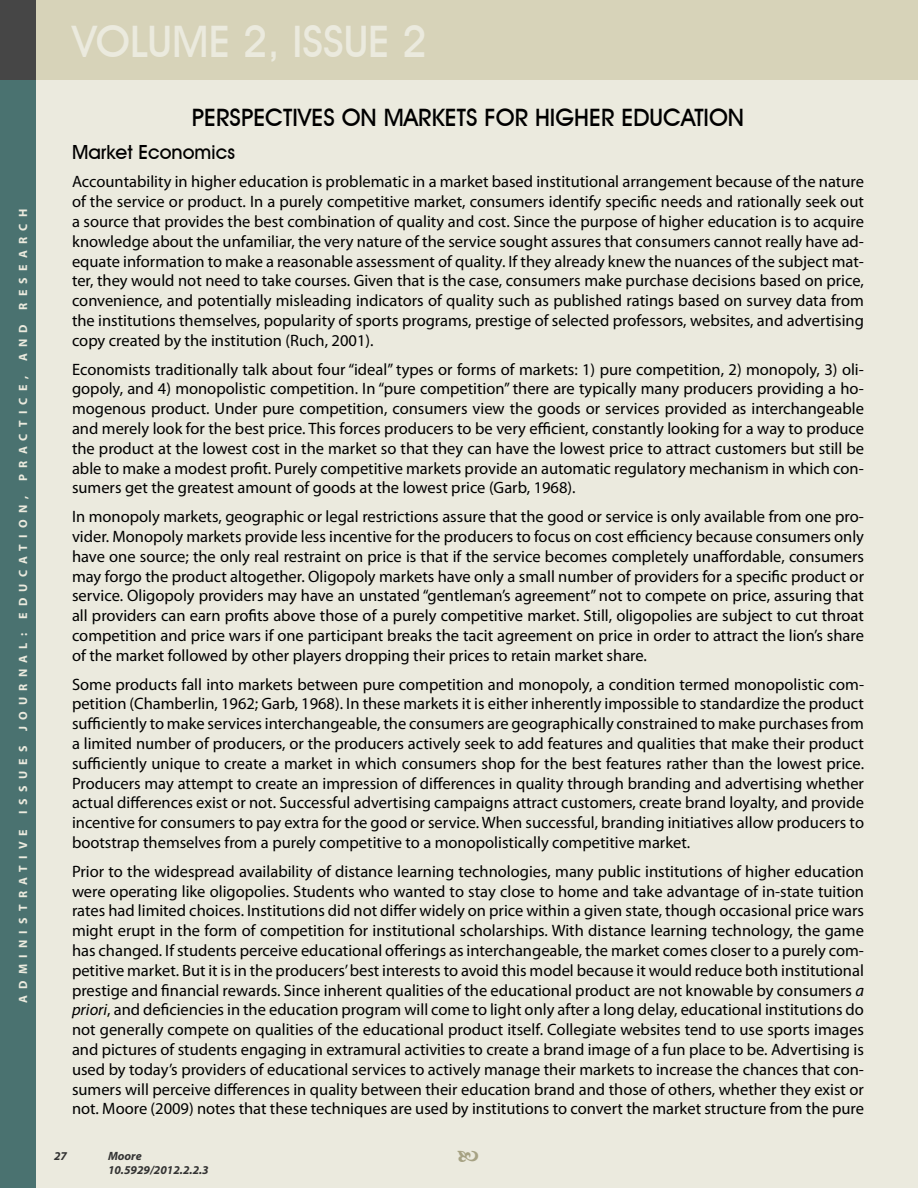
<style>
.page{position:relative;width:918px;height:1188px;background:#ebeade}
.page>*{position:absolute;margin:0;border:0;box-sizing:border-box;transform-origin:0 0}
.t1{font:500 43.5px "Avant Garde IT Cby BT";color:#ebeade}
.t2{font:500 24px "Avant Garde IT Cby BT";color:#000}
.t3{font:500 19.5px "Avant Garde IT Cby BT";color:#000}
.t4{font:16.5px/19.8px "Myriad Pro";color:#000;text-align:justify}
.t5{font:700 12px "Myriad Pro";letter-spacing:.52em;color:#ebeade}
.t6{font:italic 700 12px/14.4px "Myriad Pro";color:#333}
.s1{font-style:italic}
</style>
<div class="page">
<div style="left:36px;top:0;width:882px;height:80px;background:#d7d3b9"></div>
<div style="left:0;top:80px;width:36px;height:1108px;background:#4a7270"></div>
<div style="left:0;top:0;width:36px;height:80px;background:#464646"></div>
<p class="t5" style="left:15px;top:1003px;width:795px;rotate:-90deg">ADMINISTRATIVE ISSUES JOURNAL: EdUCATION, PRACTICE, AND RESEARCH</p>
<h1 class="t1" style="left:72px;top:15px;width:357px">VOLUME 2, ISSUE 2</h1>
<h2 class="t2" style="left:192px;top:103px;width:13px">PERS</h2>
<h2 class="t2" style="left:241px;top:103px;width:54px">PECTIVES</h2>
<h2 class="t2" style="left:342px;top:103px;width:76px">ON MARKETS</h2>
<h2 class="t2" style="left:484px;top:103px;width:15px">FOR</h2>
<h2 class="t2" style="left:535px;top:103px;width:29px">HIGHER</h2>
<h2 class="t2" style="left:622px;top:103px;width:73px">EDUCATIO</h2>
<h2 class="t2" style="left:728px;top:103px;width:18px">N</h2>
<p class="t3" style="left:72px;top:140px;width:165px">MARKET ECONOMICS</p>
<p class="t4" style="left:72px;top:172px;width:794px">Accountability in higher education is problematic in a market based institutional arrangement because of the nature of the service or product. In a purely competitive market, consumers identify specific needs and rationally seek out a source that provides the best combination of quality and cost. Since the purpose of higher education is to acquire knowledge about the unfamiliar, the very nature of the service sought assures that consumers cannot really have ad&shy;equate information to make a reasonable assessment of quality. If they already knew the nuances of the subject mat&shy;ter, they would not need to take courses. Given that is the case, consumers make purchase decisions based on price, convenience, and potentially misleading indicators of quality such as published ratings based on survey data from the institutions themselves, popularity of sports programs, prestige of selected professors, websites, and advertising copy created by the institution (Ruch, 2001).</p>
<p class="t4" style="left:72px;top:359px;width:794px">Economists traditionally talk about four “ideal” types or forms of markets: 1) pure competition, 2) monopoly, 3) oli&shy;gopoly, and 4) monopolistic competition. In “pure competition” there are typically many producers providing a ho&shy;mogenous product. Under pure competition, consumers view the goods or services provided as interchangeable and merely look for the best price. This forces producers to be very efficient, constantly looking for a way to produce the product at the lowest cost in the market so that they can have the lowest price to attract customers but still be able to make a modest profit. Purely competitive markets provide an automatic regulatory mechanism in which con&shy;sumers get the greatest amount of goods at the lowest price (Garb, 1968).</p>
<p class="t4" style="left:72px;top:507px;width:794px">In monopoly markets, geographic or legal restrictions assure that the good or service is only available from one pro&shy;vider. Monopoly markets provide less incentive for the producers to focus on cost efficiency because consumers only have one source; the only real restraint on price is that if the service becomes completely unaffordable, consumers may forgo the product altogether. Oligopoly markets have only a small number of providers for a specific product or service. Oligopoly providers may have an unstated “gentleman’s agreement” not to compete on price, assuring that all providers can earn profits above those of a purely competitive market. Still, oligopolies are subject to cut throat competition and price wars if one participant breaks the tacit agreement on price in order to attract the lion’s share of the market followed by other players dropping their prices to retain market share.</p>
<p class="t4" style="left:72px;top:674px;width:794px">Some products fall into markets between pure competition and monopoly, a condition termed monopolistic com&shy;petition (Chamberlin, 1962; Garb, 1968). In these markets it is either inherently impossible to standardize the product sufficiently to make services interchangeable, the consumers are geographically constrained to make purchases from a limited number of producers, or the producers actively seek to add features and qualities that make their product sufficiently unique to create a market in which consumers shop for the best features rather than the lowest price.<br>Producers may attempt to create an impression of differences in quality through branding and advertising whether actual differences exist or not. Successful advertising campaigns attract customers, create brand loyalty, and provide incentive for consumers to pay extra for the good or service. When successful, branding initiatives allow producers to bootstrap themselves from a purely competitive to a monopolistically competitive market.</p>
<p class="t4" style="left:72px;top:861px;width:794px">Prior to the widespread availability of distance learning technologies, many public institutions of higher education were operating like oligopolies. Students who wanted to stay close to home and take advantage of in-state tuition rates had limited choices. Institutions did not differ widely on price within a given state, though occasional price wars might erupt in the form of competition for institutional scholarships. With distance learning technology, the game has changed. If students perceive educational offerings as interchangeable, the market comes closer to a purely com&shy;petitive market. But it is in the producers’ best interests to avoid this model because it would reduce both institutional prestige and financial rewards. Since inherent qualities of the educational product are not knowable by consumers <span class="s1">a priori</span>, and deficiencies in the education program will come to light only after a long delay, educational institutions do not generally compete on qualities of the educational product itself. Collegiate websites tend to use sports images and pictures of students engaging in extramural activities to create a brand image of a fun place to be. Advertising is used by today’s providers of educational services to actively manage their markets to increase the chances that con&shy;sumers will perceive differences in quality between their education brand and those of others, whether they exist or not. Moore (2009) notes that these techniques are used by institutions to convert the market structure from the pure</p>
<p class="t6" style="left:54px;top:1148px;width:14px">27</p>
<p class="t6" style="left:108px;top:1148px;width:102px">Moore<br>10.5929/2012.2.2.3</p>
</div>
